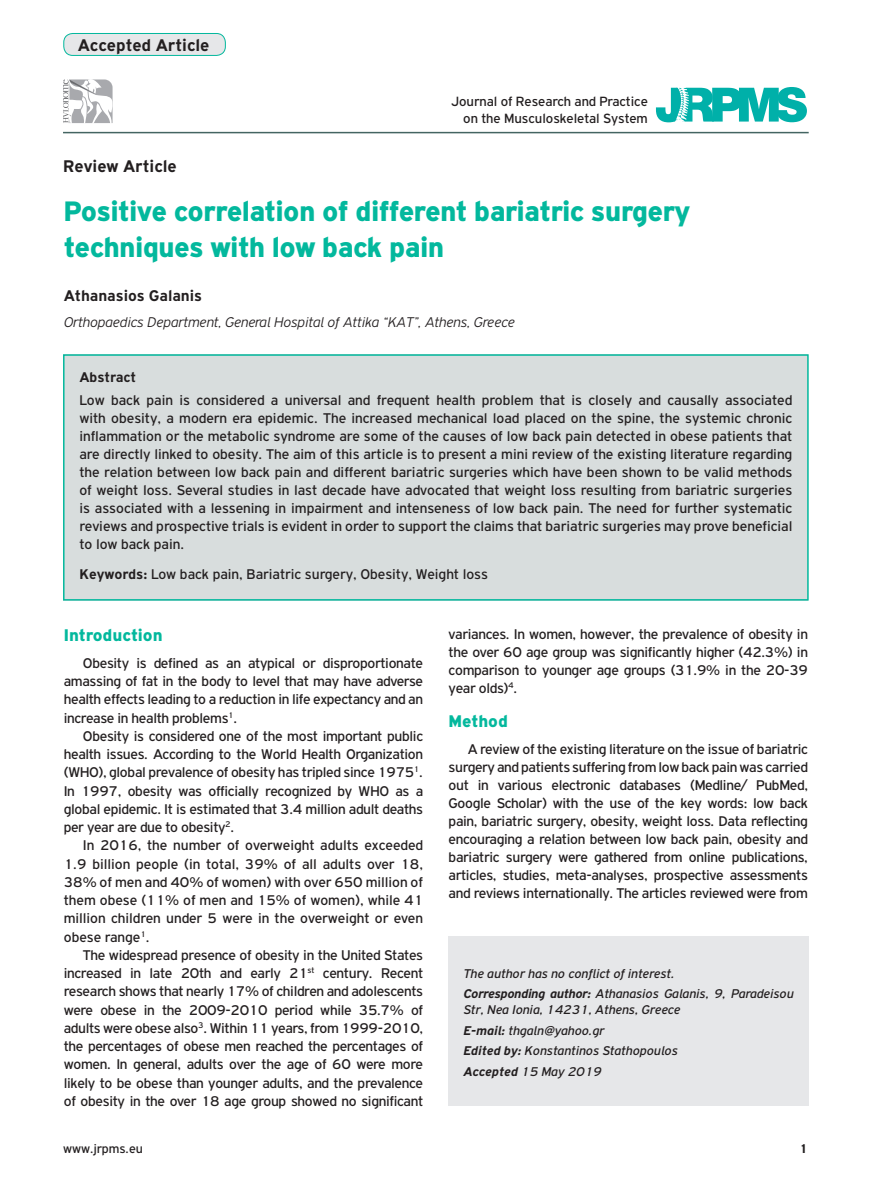
<style>
.page{position:relative;width:893px;height:1191px;background:#fff}
.page>*{position:absolute;margin:0;border:0;box-sizing:border-box;transform-origin:0 0}
.t1{font:900 30px/36px "PF Highway Gothic";letter-spacing:-.02em;color:#03b89d}
.t2{font:700 18px "PF Highway Gothic";color:#231f20}
.t3{font:900 18px "PF Highway Gothic";color:#03b89d}
.t4{font:700 16.5px "PF Highway Gothic";color:#231f20}
.t5{font:15px/18.3px "PF Highway Gothic";letter-spacing:-.02em;color:#231f20;text-align:justify}
.t6{font:italic 300 15px "PF Highway Gothic";color:#231f20}
.t7{font:15px "PF Highway Gothic";color:#231f20}
.t8{font:700 15px "PF Highway Gothic";color:#231f20}
.t9{font:14.25px/17.1px "PF Highway Gothic";color:#231f20;text-align:right}
.t10{font:italic 13.5px/20.4px "PF Highway Gothic";color:#231f20}
.t11{font:13.5px "PF Highway Gothic";color:#231f20}
.t12{font:700 13.5px "PF Highway Gothic";color:#231f20}
.s1{font-weight:700}
</style>
<div class="page">
<div style="left:63px;top:354px;width:745px;height:246px;background:#d8dddd"></div>
<svg style="left:656px;top:87px;width:151px;height:35px"></svg>
<svg style="left:63px;top:79px;width:50px;height:44px"></svg>
<div style="left:63px;top:354px;width:746px;height:246px;border:2px solid #03b89d"></div>
<div style="left:449px;top:936px;width:360px;height:170px;background:#e6e7e9"></div>
<hr style="left:63px;top:132px;width:746px;height:1px;background:#446562">
<div style="left:64px;top:33px;width:161px;height:22px;background:#e6e7e9;border-radius:9px"></div>
<div style="left:63px;top:33px;width:163px;height:23px;border:1px solid #03b89d;border-radius:9px"></div>
<p class="t2" style="left:78px;top:36px;width:133px">Αccepted Article</p>
<p class="t9" style="left:451px;top:92px;width:198px">Journal of Research and Practice on the Musculoskeletal System</p>
<p class="t2" style="left:63px;top:156px;width:115px">Review Article</p>
<h1 class="t1" style="left:64px;top:193px;width:628px">Positive correlation of different bariatric surgery techniques with low back pain</h1>
<p class="t4" style="left:64px;top:286px;width:140px">Athanasios Galanis</p>
<p class="t6" style="left:64px;top:314px;width:453px">Orthopaedics Department, General Hospital of Attika “KAT”, Athens, Greece</p>
<p class="t8" style="left:79px;top:369px;width:58px">Abstract</p>
<p class="t5" style="left:79px;top:391px;width:714px">Low back pain is considered a universal and frequent health problem that is closely and causally associated with obesity, a modern era epidemic. The increased mechanical load placed on the spine, the systemic chronic inflammation or the metabolic syndrome are some of the causes of low back pain detected in obese patients that are directly linked to obesity. The aim of this article is to present a mini review of the existing literature regarding the relation between low back pain and different bariatric surgeries which have been shown to be valid methods of weight loss. Several studies in last decade have advocated that weight loss resulting from bariatric surgeries is associated with a lessening in impairment and intenseness of low back pain. The need for further systematic reviews and prospective trials is evident in order to support the claims that bariatric surgeries may prove beneficial to low back pain.</p>
<p class="t7" style="left:79px;top:566px;width:410px"><span class="s1">Keywords:</span> Low back pain, Bariatric surgery, Obesity, Weight loss</p>
<p class="t3" style="left:64px;top:625px;width:100px">Introduction</p>
<p class="t5" style="left:64px;top:653px;width:361px;text-indent:19px">Obesity is defined as an atypical or disproportionate amassing of fat in the body to level that may have adverse health effects leading to a reduction in life expectancy and an increase in health problems<sup>1</sup>.</p>
<p class="t5" style="left:64px;top:726px;width:361px;text-indent:19px">Obesity is considered one of the most important public health issues. According to the World Health Organization (WHO), global prevalence of obesity has tripled since 1975<sup>1</sup>.<br>In 1997, obesity was officially recognized by WHO as a global epidemic. It is estimated that 3.4 million adult deaths per year are due to obesity<sup>2</sup>.</p>
<p class="t5" style="left:64px;top:836px;width:361px;text-indent:19px">In 2016, the number of overweight adults exceeded 1.9 billion people (in total, 39% of all adults over 18, 38% of men and 40% of women) with over 650 million of them obese (11% of men and 15% of women), while 41 million children under 5 were in the overweight or even obese range<sup>1</sup>.</p>
<p class="t5" style="left:64px;top:945px;width:361px;text-indent:19px">The widespread presence of obesity in the United States increased in late 20th and early 21<sup>st</sup> century. Recent research shows that nearly 17% of children and adolescents were obese in the 2009-2010 period while 35.7% of adults were obese also<sup>3</sup>. Within 11 years, from 1999-2010, the percentages of obese men reached the percentages of women. In general, adults over the age of 60 were more likely to be obese than younger adults, and the prevalence of obesity in the over 18 age group showed no significant</p>
<p class="t5" style="left:449px;top:625px;width:361px">variances. In women, however, the prevalence of obesity in the over 60 age group was significantly higher (42.3%) in comparison to younger age groups (31.9% in the 20-39 year olds)<sup>4</sup>.</p>
<p class="t3" style="left:449px;top:711px;width:61px">Method</p>
<p class="t5" style="left:449px;top:739px;width:361px;text-indent:19px">A review of the existing literature on the issue of bariatric surgery and patients suffering from low back pain was carried out in various electronic databases (Medline/ PubMed, Google Scholar) with the use of the key words: low back pain, bariatric surgery, obesity, weight loss. Data reflecting encouraging a relation between low back pain, obesity and bariatric surgery were gathered from online publications, articles, studies, meta-analyses, prospective assessments and reviews internationally. The articles reviewed were from</p>
<p class="t10" style="left:463px;top:963px;width:332px">The author has no conflict of interest.<br><span class="s1">Corresponding author:</span> Athanasios Galanis, 9, Paradeisou</p>
<p class="t10" style="left:463px;top:999px;width:219px">Str, Nea Ionia, 14231, Athens, Greece<br><span class="s1">E-mail:</span> thgaln@yahoo.gr<br><span class="s1">Edited by:</span> Konstantinos Stathopoulos<br><span class="s1">Accepted</span> 15 May 2019</p>
<p class="t11" style="left:63px;top:1141px;width:81px">www.jrpms.eu</p>
<p class="t12" style="left:799px;top:1140px;width:10px">1</p>
</div>
